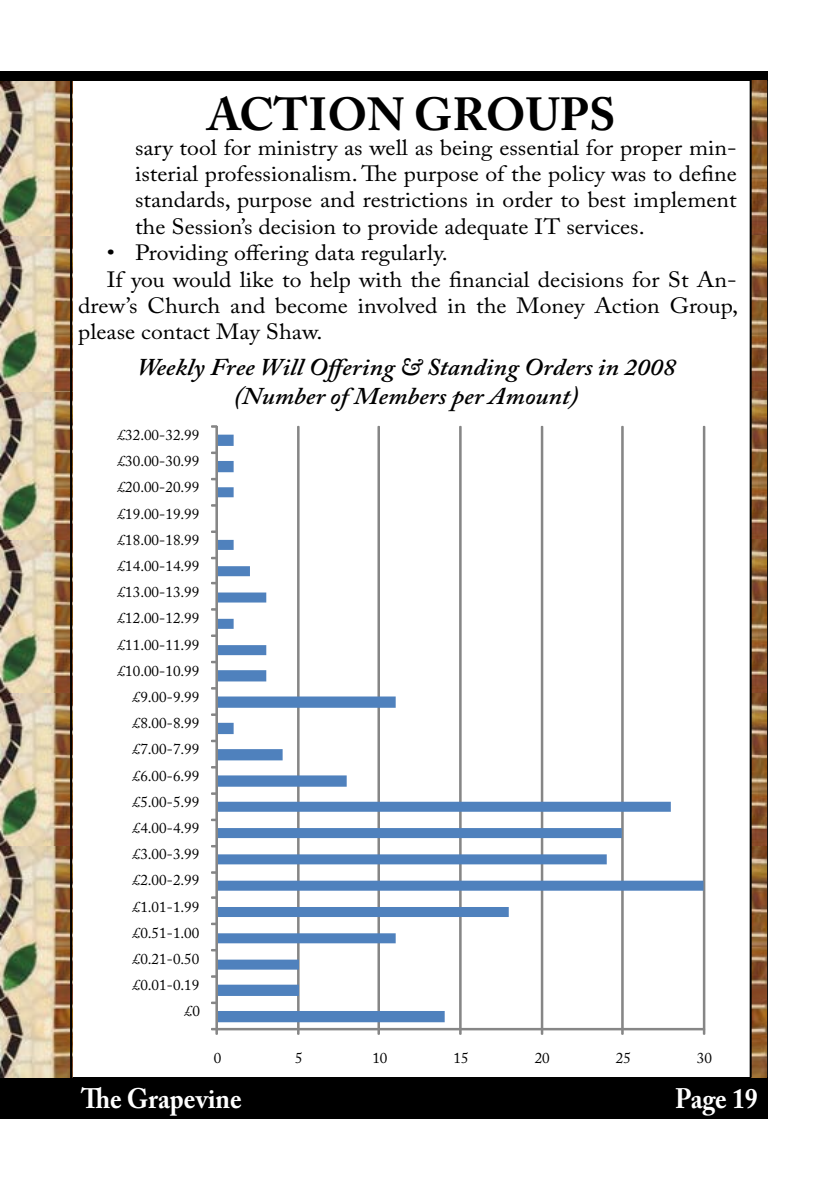
<style>
.page{position:relative;width:840px;height:1191px;background:#fff}
.page>*{position:absolute;margin:0;border:0;box-sizing:border-box;transform-origin:0 0}
.t1{font:700 46px "Adobe Caslon Pro";color:#000}
.t2{font:700 28px "Adobe Caslon Pro";color:#fff;scale:.92 1}
.t3{font:italic 600 24px/28.8px "Adobe Caslon Pro";color:#000;text-align:center;scale:1.08 1}
.t4{font:22px/26.4px "Adobe Caslon Pro";color:#000;text-align:justify;scale:1.08 1}
.t5{font:15px "Adobe Caslon Pro";color:#000}
</style>
<div class="page">
<div style="left:0;top:1077px;width:767px;height:42px;background:#000"></div>
<div style="left:0;top:71px;width:767px;height:10px;background:#000"></div>
<img style="left:0;top:81px;width:70px;height:307px">
<img style="left:0;top:388px;width:70px;height:152px">
<img style="left:0;top:540px;width:70px;height:153px">
<img style="left:0;top:693px;width:70px;height:153px">
<img style="left:0;top:846px;width:70px;height:231px">
<img style="left:751px;top:80px;width:14px;height:307px">
<img style="left:751px;top:387px;width:14px;height:153px">
<img style="left:751px;top:540px;width:14px;height:153px">
<img style="left:751px;top:693px;width:14px;height:153px">
<img style="left:751px;top:846px;width:14px;height:231px">
<hr style="left:749px;top:77px;width:2px;height:1000px;background:#000">
<svg style="left:211px;top:425px;width:495px;height:610px"></svg>
<h1 class="t1" style="left:208px;top:87px;width:409px">ACTION GROUPS</h1>
<p class="t4" style="left:135px;top:134px;width:558px">sary tool for ministry as well as being essential for proper min&shy;isterial professionalism. The purpose of the policy was to define standards, purpose and restrictions in order to best implement the Session’s decision to provide adequate IT services.</p>
<p class="t4" style="left:107px;top:239px;width:317px">• Providing offering data regularly.</p>
<p class="t4" style="left:107px;top:266px;width:584px">If you would like to help with the financial decisions for St An-</p>
<p class="t4" style="left:78px;top:292px;width:612px">drew’s Church and become involved in the Money Action Group,</p>
<p class="t4" style="left:78px;top:319px;width:227px">please contact May Shaw.</p>
<p class="t3" style="left:137px;top:352px;width:500px">Weekly Free Will Offering &amp; Standing Orders in 2008 (Number of Members per Amount)</p>
<p class="t5" style="left:118px;top:426px;width:83px">£32.00-32.99</p>
<p class="t5" style="left:118px;top:452px;width:83px">£30.00-30.99</p>
<p class="t5" style="left:118px;top:478px;width:83px">£20.00-20.99</p>
<p class="t5" style="left:118px;top:504px;width:83px">£19.00-19.99</p>
<p class="t5" style="left:118px;top:531px;width:83px">£18.00-18.99</p>
<p class="t5" style="left:118px;top:557px;width:83px">£14.00-14.99</p>
<p class="t5" style="left:118px;top:583px;width:83px">£13.00-13.99</p>
<p class="t5" style="left:118px;top:609px;width:83px">£12.00-12.99</p>
<p class="t5" style="left:118px;top:635px;width:83px">£11.00-11.99</p>
<p class="t5" style="left:118px;top:662px;width:83px">£10.00-10.99</p>
<p class="t5" style="left:133px;top:688px;width:68px">£9.00-9.99</p>
<p class="t5" style="left:133px;top:714px;width:68px">£8.00-8.99</p>
<p class="t5" style="left:133px;top:740px;width:68px">£7.00-7.99</p>
<p class="t5" style="left:133px;top:766px;width:68px">£6.00-6.99</p>
<p class="t5" style="left:133px;top:793px;width:68px">£5.00-5.99</p>
<p class="t5" style="left:133px;top:819px;width:68px">£4.00-4.99</p>
<p class="t5" style="left:133px;top:845px;width:68px">£3.00-3.99</p>
<p class="t5" style="left:133px;top:871px;width:68px">£2.00-2.99</p>
<p class="t5" style="left:133px;top:897px;width:68px">£1.01-1.99</p>
<p class="t5" style="left:133px;top:924px;width:68px">£0.51-1.00</p>
<p class="t5" style="left:133px;top:950px;width:68px">£0.21-0.50</p>
<p class="t5" style="left:133px;top:976px;width:68px">£0.01-0.19</p>
<p class="t5" style="left:185px;top:1002px;width:17px">£0</p>
<p class="t5" style="left:214px;top:1049px;width:9px">0</p>
<p class="t5" style="left:295px;top:1049px;width:9px">5</p>
<p class="t5" style="left:372px;top:1049px;width:17px">10</p>
<p class="t5" style="left:453px;top:1049px;width:17px">15</p>
<p class="t5" style="left:534px;top:1049px;width:17px">20</p>
<p class="t5" style="left:615px;top:1049px;width:17px">25</p>
<p class="t5" style="left:696px;top:1049px;width:17px">30</p>
<p class="t2" style="left:81px;top:1081px;width:176px">The Grapevine</p>
<p class="t2" style="left:674px;top:1081px;width:91px">Page 19</p>
</div>
